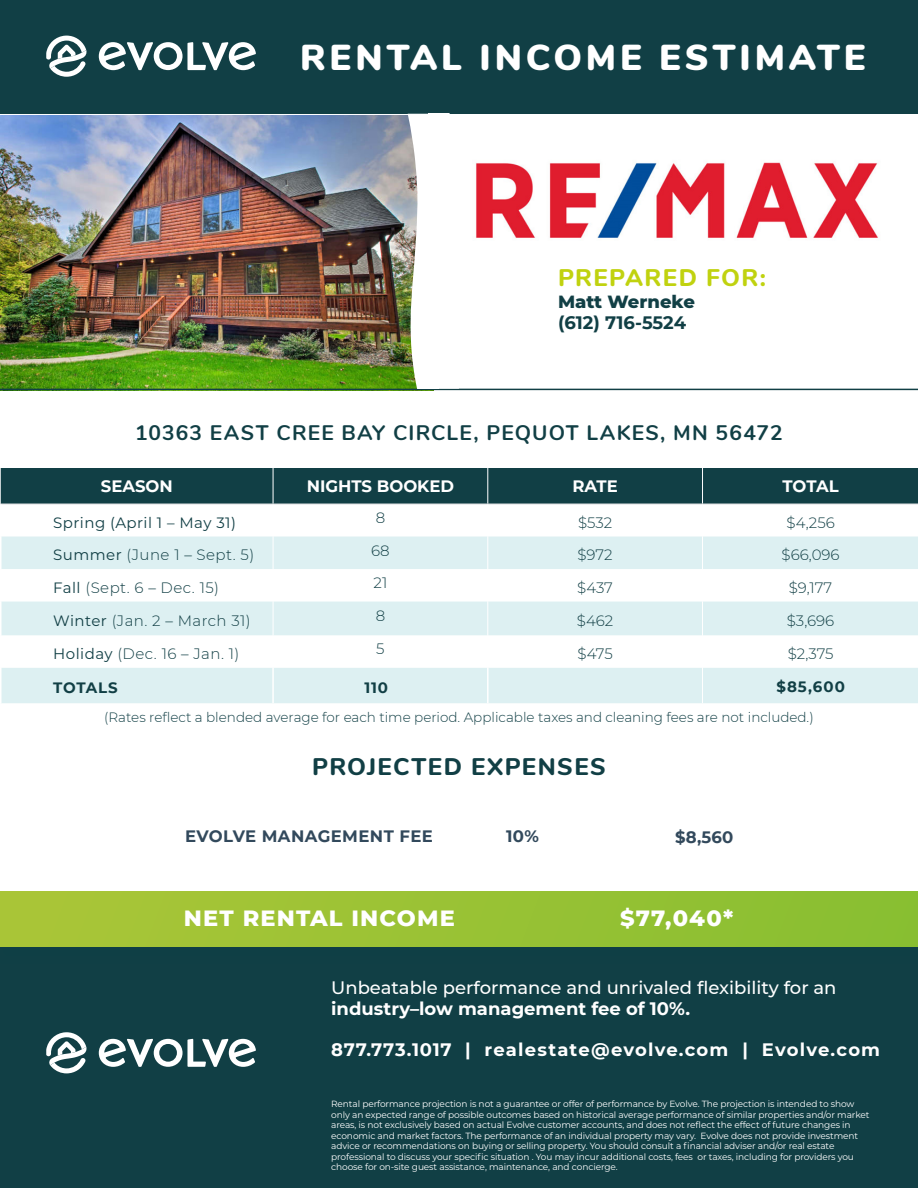
<style>
.page{position:relative;width:918px;height:1188px;background:#fff}
.page>*{position:absolute;margin:0;border:0;box-sizing:border-box;transform-origin:0 0}
.t1{font:900 36px "Nunito";letter-spacing:.11em;color:#fff}
.Projected_expenses{font:800 24px "Nunito";letter-spacing:.06em;color:#113f45}
.Projected_expenses-2{font:800 24px "Nunito";letter-spacing:.055em;color:#c0d20f}
.Subhead{font:800 22.5px "Montserrat";letter-spacing:.055em;color:#fff}
.Address{font:700 21px "Nunito";letter-spacing:.055em;color:#113f45}
.Back-CTA{font:500 18px/21.6px "Montserrat";color:#fff}
.Copy_Title{font:700 18px "Montserrat";letter-spacing:.06em;color:#fff}
.Infomation{font:700 18px/21.6px "Montserrat";color:#113f45}
.Chart_Data{font:700 16.5px "Montserrat";letter-spacing:.025em;color:#32495c}
.t2{font:700 16.5px "Montserrat";color:#fff}
.Season{font:300 15px "Montserrat";letter-spacing:.03em;color:#113f45}
.Chart_Data-2{font:300 15px "Montserrat";color:#113f45}
.Season-2{font:15px "Montserrat";letter-spacing:.03em;color:#113f45}
.Chart_Data_Bold{font:700 15px "Montserrat";letter-spacing:.06em;color:#113f45}
.t3{font:300 13.5px "Montserrat";color:#113f45}
.t4{font:9px/10.5px "Montserrat";letter-spacing:-.01em;color:#fff}
.s1{font-weight:800}
.s2{font-weight:400}
.s3{font-weight:700}
</style>
<div class="page">
<div style="left:0;top:0;width:918px;height:114px;background:#113f45"></div>
<div style="left:0;top:946px;width:918px;height:242px;background:#113f45"></div>
<div style="left:0;top:893px;width:918px;height:72px;background:#0a4045"></div>
<div style="left:0;top:891px;width:918px;height:55px;background:linear-gradient(to right,#abc638,#88bf31)"></div>
<img style="left:0;top:115px;width:408px;height:274px">
<div style="left:1px;top:468px;width:917px;height:36px;background:#113f45"></div>
<div style="left:2px;top:537px;width:915px;height:32px;background:#ddf0f2"></div>
<svg style="left:2px;top:602px;width:915px;height:101px;fill:#ddf0f2"></svg>
<hr style="left:0;top:504px;width:273px;height:1px;background:#dcdddf">
<hr style="left:273px;top:504px;width:215px;height:1px;background:#dcdddf">
<hr style="left:488px;top:504px;width:215px;height:1px;background:#dcdddf">
<hr style="left:703px;top:504px;width:215px;height:1px;background:#dcdddf">
<hr style="left:273px;top:468px;width:1px;height:36px;background:#fff">
<hr style="left:487px;top:468px;width:1px;height:36px;background:#fff">
<hr style="left:702px;top:468px;width:1px;height:36px;background:#fff">
<hr style="left:273px;top:504px;width:1px;height:33px;background:#fff">
<hr style="left:487px;top:504px;width:1px;height:33px;background:#fff">
<hr style="left:702px;top:504px;width:1px;height:33px;background:#fff">
<hr style="left:273px;top:602px;width:1px;height:33px;background:#fff">
<hr style="left:487px;top:602px;width:1px;height:33px;background:#fff">
<hr style="left:702px;top:602px;width:1px;height:33px;background:#fff">
<hr style="left:273px;top:635px;width:1px;height:33px;background:#fff">
<hr style="left:487px;top:635px;width:1px;height:33px;background:#fff">
<hr style="left:702px;top:635px;width:1px;height:33px;background:#fff">
<hr style="left:702px;top:668px;width:1px;height:35px;background:#fff">
<hr style="left:273px;top:537px;width:1px;height:32px;background:#fff">
<hr style="left:487px;top:537px;width:1px;height:32px;background:#fff">
<hr style="left:702px;top:537px;width:1px;height:32px;background:#fff">
<hr style="left:272px;top:668px;width:2px;height:35px;background:#fff">
<hr style="left:487px;top:668px;width:2px;height:35px;background:#fff">
<hr style="left:0;top:504px;width:2px;height:33px;background:#fff">
<hr style="left:917px;top:504px;width:1px;height:33px;background:#fff">
<img style="left:46px;top:36px;width:40px;height:24px">
<img style="left:50px;top:69px;width:33px;height:8px">
<svg style="left:49px;top:50px;width:38px;height:19px"></svg>
<svg style="left:99px;top:42px;width:157px;height:28px"></svg>
<img style="left:46px;top:1032px;width:40px;height:24px">
<img style="left:50px;top:1065px;width:33px;height:8px">
<svg style="left:49px;top:1047px;width:38px;height:18px"></svg>
<svg style="left:99px;top:1039px;width:157px;height:28px"></svg>
<img style="left:476px;top:162px;width:403px;height:76px">
<hr style="left:0;top:389px;width:918px;height:1px;background:#113f45">
<svg style="left:408px;top:116px;width:51px;height:273px"></svg>
<p class="t1" style="left:300px;top:31px;width:567px">RENTAL INCOME ESTIMATE</p>
<p class="Projected_expenses-2" style="left:558px;top:260px;width:209px">PREPARED FOR:</p>
<p class="Infomation" style="left:558px;top:290px;width:139px"><span class="s1">Matt Werneke </span>(612) 716-5524</p>
<p class="Address" style="left:135px;top:417px;width:649px">10363 EAST CREE BAY CIRCLE, PEQUOT LAKES, MN 56472</p>
<p class="t2" style="left:101px;top:474px;width:74px">SEASON</p>
<p class="t2" style="left:307px;top:474px;width:149px">NIGHTS BOOKED</p>
<p class="t2" style="left:572px;top:474px;width:47px">RATE</p>
<p class="t2" style="left:783px;top:474px;width:58px">TOTAL</p>
<p class="Season-2" style="left:53px;top:512px;width:184px">Spring (April 1 – May 31)</p>
<p class="Chart_Data-2" style="left:376px;top:508px;width:11px">8</p>
<p class="Chart_Data-2" style="left:578px;top:512px;width:36px">$532</p>
<p class="Chart_Data-2" style="left:786px;top:512px;width:50px">$4,256</p>
<p class="Season" style="left:53px;top:545px;width:202px"><span class="s2">Summer</span> (June 1 – Sept. 5)</p>
<p class="Chart_Data-2" style="left:371px;top:540px;width:20px">68</p>
<p class="Chart_Data-2" style="left:578px;top:545px;width:37px">$972</p>
<p class="Chart_Data-2" style="left:782px;top:545px;width:60px">$66,096</p>
<p class="Season" style="left:53px;top:577px;width:167px"><span class="s2">Fall</span> (Sept. 6 – Dec. 15)</p>
<p class="Chart_Data-2" style="left:374px;top:573px;width:15px">21</p>
<p class="Chart_Data-2" style="left:577px;top:577px;width:37px">$437</p>
<p class="Chart_Data-2" style="left:789px;top:577px;width:45px">$9,177</p>
<p class="Season" style="left:53px;top:610px;width:199px"><span class="s2">Winter</span> (Jan. 2 – March 31)</p>
<p class="Chart_Data-2" style="left:376px;top:606px;width:11px">8</p>
<p class="Chart_Data-2" style="left:577px;top:610px;width:38px">$462</p>
<p class="Chart_Data-2" style="left:787px;top:610px;width:49px">$3,696</p>
<p class="Season" style="left:53px;top:643px;width:188px"><span class="s2">Holiday</span> (Dec. 16 – Jan. 1)</p>
<p class="Chart_Data-2" style="left:376px;top:639px;width:10px">5</p>
<p class="Chart_Data-2" style="left:578px;top:643px;width:37px">$475</p>
<p class="Chart_Data-2" style="left:788px;top:643px;width:47px">$2,375</p>
<p class="Chart_Data_Bold" style="left:53px;top:677px;width:66px">TOTALS</p>
<p class="Chart_Data_Bold" style="left:364px;top:677px;width:25px">110</p>
<p class="Chart_Data_Bold" style="left:776px;top:676px;width:70px">$85,600</p>
<p class="t3" style="left:104px;top:708px;width:711px">(Rates reflect a blended average for each time period. Applicable taxes and cleaning fees are not included.)</p>
<p class="Projected_expenses" style="left:312px;top:749px;width:295px">PROJECTED EXPENSES</p>
<p class="Chart_Data" style="left:185px;top:824px;width:249px">EVOLVE MANAGEMENT FEE</p>
<p class="Chart_Data" style="left:506px;top:824px;width:34px">10%</p>
<p class="Chart_Data" style="left:675px;top:826px;width:60px">$8,560</p>
<p class="Subhead" style="left:184px;top:902px;width:273px">NET RENTAL INCOME</p>
<p class="Subhead" style="left:620px;top:902px;width:115px">$77,040*</p>
<p class="Back-CTA" style="left:331px;top:976px;width:507px">Unbeatable performance and unrivaled flexibility for an <span class="s3">industry–low management fee of 10%.</span></p>
<p class="Copy_Title" style="left:331px;top:1036px;width:550px">877.773.1017 | realestate@evolve.com | Evolve.com</p>
<p class="t4" style="left:331px;top:1099px;width:540px">Rental performance projection is not a guarantee or offer of performance by Evolve. The projection is intended to show only an expected range of possible outcomes based on historical average performance of similar properties and/or market areas, is not exclusively based on actual Evolve customer accounts, and does not reflect the effect of future changes in economic and market factors. The performance of an individual property may vary. Evolve does not provide investment advice or recommendations on buying or selling property. You should consult a financial adviser and/or real estate professional to discuss your specific situation . You may incur additional costs, fees or taxes, including for providers you choose for on-site guest assistance, maintenance, and concierge.</p>
</div>
